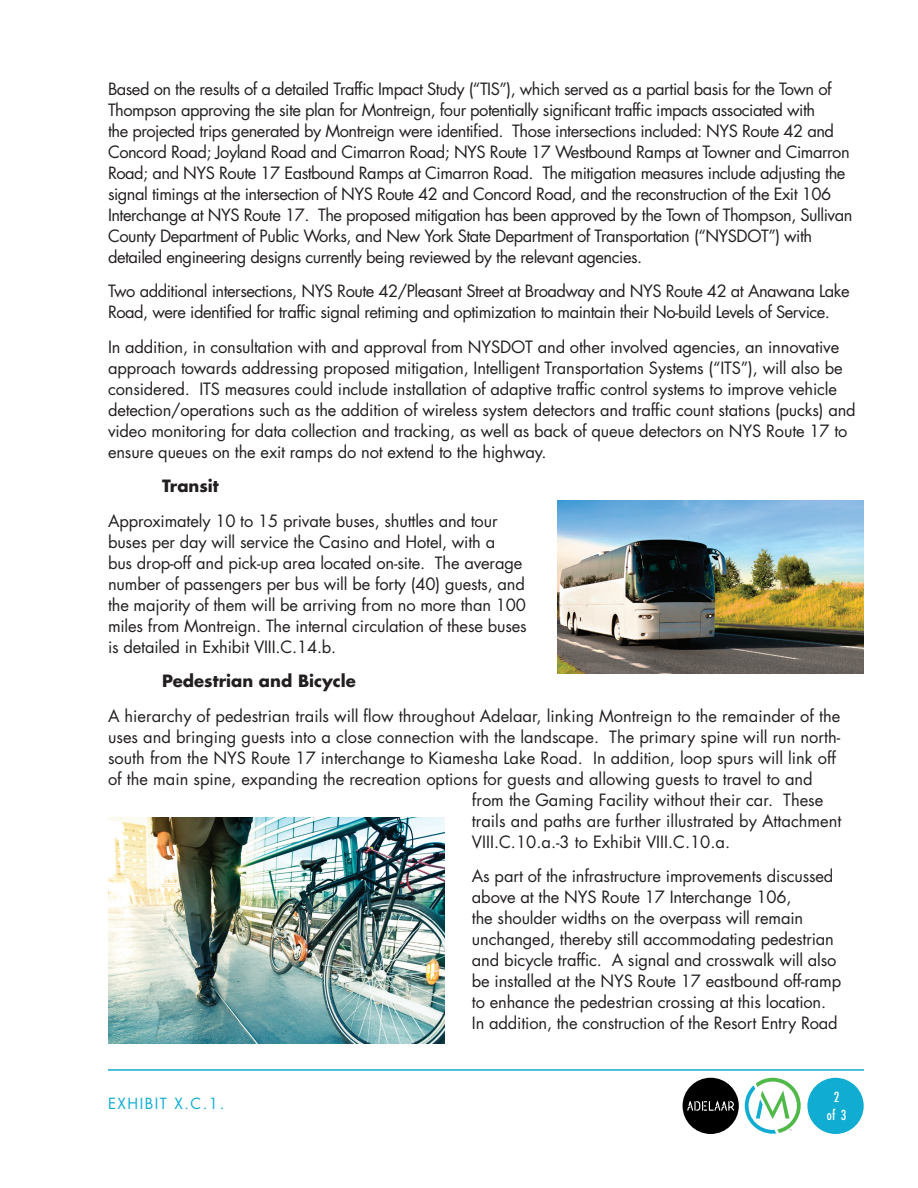
<style>
.page{position:relative;width:918px;height:1188px;background:#fff}
.page>*{position:absolute;margin:0;border:0;box-sizing:border-box;transform-origin:0 0}
.t1{font:16.5px/21px "Futura Std";letter-spacing:-.01em;color:#231f20}
.t2{font:16.5px/21px "Futura Std";letter-spacing:-.03em;color:#231f20}
.t3{font:700 16.5px "Futura Std";color:#231f20}
.t4{font:15px "Futura Std";letter-spacing:.1em;color:#10acd2}
.t5{font:condensed 13.5px "Futura Std";color:#fff}
.t6{font:500 condensed 13.5px "Futura";color:#fff}
</style>
<div class="page">
<hr style="left:108px;top:1069px;width:756px;height:2px;background:#10acd2">
<svg style="left:745px;top:1078px;width:56px;height:56px"></svg>
<div style="left:807px;top:1078px;width:57px;height:56px;background:#10acd2;border-radius:50%"></div>
<div style="left:683px;top:1078px;width:56px;height:56px;background:#000001;border-radius:50%"></div>
<svg style="left:687px;top:1101px;width:47px;height:10px"></svg>
<img style="left:557px;top:501px;width:307px;height:173px">
<img style="left:108px;top:818px;width:337px;height:225px">
<p class="t2" style="left:108px;top:78px;width:746px">Based on the results of a detailed Traffic Impact Study (“TIS”), which served as a partial basis for the Town of Thompson approving the site plan for Montreign, four potentially significant traffic impacts associated with<br>the projected trips generated by Montreign were identified. Those intersections included: NYS Route 42 and Concord Road; Joyland Road and Cimarron Road; NYS Route 17 Westbound Ramps at Towner and Cimarron Road; and NYS Route 17 Eastbound Ramps at Cimarron Road. The mitigation measures include adjusting the signal timings at the intersection of NYS Route 42 and Concord Road, and the reconstruction of the Exit 106<br>Interchange at NYS Route 17. The proposed mitigation has been approved by the Town of Thompson, Sullivan County Department of Public Works, and New York State Department of Transportation (“NYSDOT”) with detailed engineering designs currently being reviewed by the relevant agencies.</p>
<p class="t2" style="left:108px;top:281px;width:743px">Two additional intersections, NYS Route 42/Pleasant Street at Broadway and NYS Route 42 at Anawana Lake<br>Road, were identified for traffic signal retiming and optimization to maintain their No-build Levels of Service.</p>
<p class="t1" style="left:108px;top:336px;width:749px">In addition, in consultation with and approval from NYSDOT and other involved agencies, an innovative approach towards addressing proposed mitigation, Intelligent Transportation Systems (“ITS”), will also be considered. ITS measures could include installation of adaptive traffic control systems to improve vehicle detection/operations such as the addition of wireless system detectors and traffic count stations (pucks) and video monitoring for data collection and tracking, as well as back of queue detectors on NYS Route 17 to ensure queues on the exit ramps do not extend to the highway.</p>
<p class="t3" style="left:162px;top:475px;width:58px">Transit</p>
<p class="t1" style="left:108px;top:510px;width:420px">Approximately 10 to 15 private buses, shuttles and tour buses per day will service the Casino and Hotel, with a<br>bus drop-off and pick-up area located on-site. The average number of passengers per bus will be forty (40) guests, and the majority of them will be arriving from no more than 100 miles from Montreign. The internal circulation of these buses is detailed in Exhibit VIII.C.14.b.</p>
<p class="t3" style="left:162px;top:670px;width:195px">Pedestrian and Bicycle</p>
<p class="t1" style="left:108px;top:705px;width:734px">A hierarchy of pedestrian trails will flow throughout Adelaar, linking Montreign to the remainder of the</p>
<p class="t1" style="left:108px;top:726px;width:734px">uses and bringing guests into a close connection with the landscape. The primary spine will run north-</p>
<p class="t1" style="left:108px;top:747px;width:730px">south from the NYS Route 17 interchange to Kiamesha Lake Road. In addition, loop spurs will link off</p>
<p class="t1" style="left:108px;top:768px;width:706px">of the main spine, expanding the recreation options for guests and allowing guests to travel to and</p>
<p class="t1" style="left:472px;top:789px;width:353px">from the Gaming Facility without their car. These</p>
<p class="t1" style="left:472px;top:810px;width:371px">trails and paths are further illustrated by Attachment</p>
<p class="t1" style="left:472px;top:831px;width:260px">VIII.C.10.a.-3 to Exhibit VIII.C.10.a.</p>
<p class="t1" style="left:472px;top:866px;width:371px">As part of the infrastructure improvements discussed above at the NYS Route 17 Interchange 106,<br>the shoulder widths on the overpass will remain unchanged, thereby still accommodating pedestrian and bicycle traffic. A signal and crosswalk will also be installed at the NYS Route 17 eastbound off-ramp to enhance the pedestrian crossing at this location.<br>In addition, the construction of the Resort Entry Road</p>
<p class="t4" style="left:108px;top:1094px;width:118px">EXHIBIT X.C.1.</p>
<p class="t6" style="left:834px;top:1088px;width:7px">2</p>
<p class="t5" style="left:827px;top:1107px;width:21px">of 3</p>
</div>
